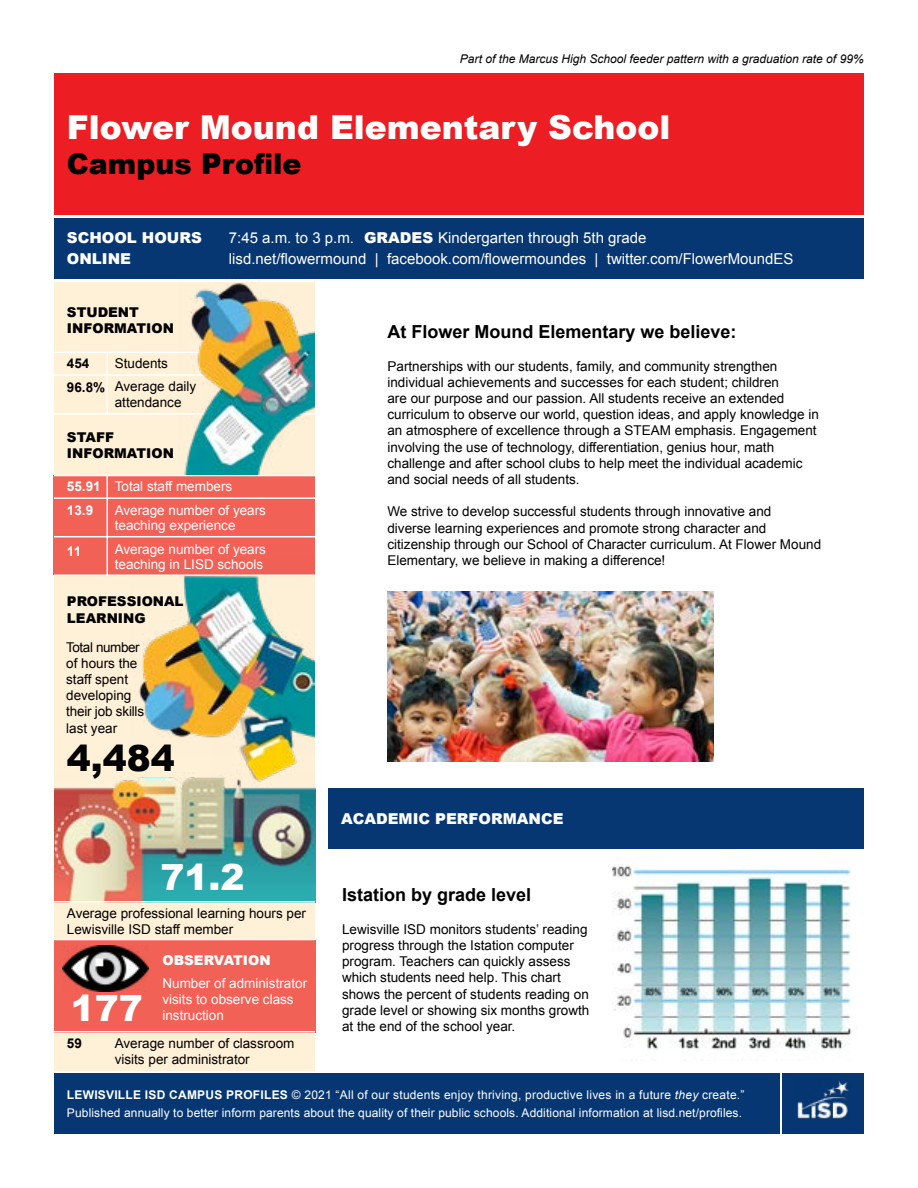
<style>
.page{position:relative;width:918px;height:1188px;background:#fff}
.page>*{position:absolute;margin:0;border:0;box-sizing:border-box;transform-origin:0 0}
.t1{font:900 36px "Arial";color:#fff}
.t2{font:900 36px "Arial";color:#000}
.t3{font:900 33px "Arial";color:#fff}
.t4{font:900 28.5px "Arial";color:#000}
.t5{font:700 18px "Arial";color:#000}
.t6{font:15px "Arial";color:#fff}
.t7{font:900 15px "Arial";color:#fff}
.t8{font:13.5px/16.2px "Arial";color:#000}
.t9{font:13.5px/16.2px "Arial";color:#fff}
.t10{font:900 13.5px/16.2px "Arial";color:#000}
.t11{font:900 13.5px "Arial";color:#fff}
.t12{font:700 13.5px/24px "Arial";color:#000}
.t13{font:700 13.5px "Arial";color:#fff}
.t14{font:12px/18px "Arial";letter-spacing:.01em;color:#fff}
.t15{font:italic 12px "Arial";color:#000}
.s1{font-weight:900}
.s2{font-weight:700}
.s3{font-style:italic}
</style>
<div class="page">
<div style="left:54px;top:282px;width:261px;height:788px;background:#fff0d8"></div>
<div style="left:54px;top:476px;width:261px;height:99px;background:#f16156"></div>
<div style="left:54px;top:218px;width:810px;height:61px;background:#073772"></div>
<div style="left:328px;top:788px;width:536px;height:61px;background:#073772"></div>
<div style="left:54px;top:73px;width:810px;height:142px;background:#ed1d24"></div>
<div style="left:783px;top:1074px;width:81px;height:60px;background:#073772"></div>
<img style="left:797px;top:1081px;width:52px;height:38px">
<div style="left:54px;top:1074px;width:726px;height:60px;background:#073772"></div>
<div style="left:54px;top:940px;width:261px;height:92px;background:#f16156"></div>
<img style="left:63px;top:946px;width:85px;height:45px">
<img style="left:54px;top:777px;width:261px;height:124px">
<hr style="left:54px;top:901px;width:261px;height:2px;background:#fff">
<hr style="left:54px;top:939px;width:261px;height:1px;background:#fff">
<hr style="left:54px;top:1031px;width:261px;height:1px;background:#fff">
<hr style="left:54px;top:574px;width:261px;height:2px;background:#fff">
<hr style="left:54px;top:413px;width:261px;height:2px;background:#fff">
<hr style="left:54px;top:352px;width:261px;height:1px;background:#fff">
<hr style="left:54px;top:374px;width:261px;height:2px;background:#fff">
<hr style="left:106px;top:352px;width:2px;height:63px;background:#fff">
<hr style="left:54px;top:475px;width:261px;height:1px;background:#fff">
<hr style="left:54px;top:497px;width:261px;height:2px;background:#fff">
<hr style="left:54px;top:536px;width:261px;height:1px;background:#fff">
<hr style="left:106px;top:476px;width:2px;height:99px;background:#fff">
<img style="left:612px;top:865px;width:240px;height:196px">
<img style="left:179px;top:283px;width:136px;height:192px">
<img style="left:131px;top:574px;width:184px;height:164px">
<img style="left:213px;top:704px;width:103px;height:86px">
<img style="left:387px;top:592px;width:327px;height:169px">
<p class="t15" style="left:460px;top:51px;width:405px">Part of the Marcus High School feeder pattern with a graduation rate of 99%</p>
<h2 class="t3" style="left:67px;top:104px;width:605px">Flower Mound Elementary School</h2>
<h3 class="t4" style="left:67px;top:143px;width:236px">Campus Profile</h3>
<p class="t7" style="left:67px;top:226px;width:136px">SCHOOL HOURS</p>
<p class="t6" style="left:229px;top:228px;width:419px">7:45 a.m. to 3 p.m. <span class="s1">GRADES</span> Kindergarten through 5th grade</p>
<p class="t7" style="left:67px;top:248px;width:66px">ONLINE</p>
<p class="t6" style="left:229px;top:249px;width:566px">lisd.net/flowermound | facebook.com/flowermoundes | twitter.com/FlowerMoundES</p>
<p class="t10" style="left:67px;top:304px;width:109px">STUDENT<br>INFORMATION</p>
<p class="t8" style="left:115px;top:352px;width:83px;line-height:22.6px">Students<br>Average daily</p>
<p class="t8" style="left:115px;top:394px;width:68px">attendance</p>
<p class="t12" style="left:67px;top:352px;width:40px">454<br>96.8%</p>
<p class="t10" style="left:67px;top:429px;width:109px">STAFF<br>INFORMATION</p>
<p class="t9" style="left:67px;top:475px;width:167px;line-height:24px"><span class="s2">55.91</span> Total staff members<br><span class="s2">13.9</span></p>
<p class="t13" style="left:67px;top:542px;width:16px">11</p>
<p class="t9" style="left:115px;top:503px;width:153px;line-height:15px">Average number of years teaching experience</p>
<p class="t9" style="left:115px;top:542px;width:153px;line-height:15px">Average number of years teaching in LISD schools</p>
<p class="t10" style="left:67px;top:593px;width:118px">PROFESSIONAL<br>LEARNING</p>
<p class="t8" style="left:66px;top:639px;width:79px">Total number of hours the staff spent developing their job skills last year</p>
<h1 class="t2" style="left:67px;top:732px;width:110px">4,484</h1>
<h1 class="t1" style="left:160px;top:851px;width:86px">71.2</h1>
<p class="t8" style="left:67px;top:905px;width:241px">Average professional learning hours per<br>Lewisville ISD staff member</p>
<h1 class="t1" style="left:71px;top:982px;width:74px">177</h1>
<p class="t11" style="left:162px;top:950px;width:110px">OBSERVATION</p>
<p class="t9" style="left:162px;top:975px;width:146px">Number of administrator visits to observe class instruction</p>
<p class="t12" style="left:67px;top:1032px;width:17px">59</p>
<p class="t8" style="left:115px;top:1035px;width:181px">Average number of classroom visits per administrator</p>
<h3 class="t5" style="left:387px;top:320px;width:351px">At Flower Mound Elementary we believe:</h3>
<p class="t8" style="left:387px;top:358px;width:433px">Partnerships with our students, family, and community strengthen individual achievements and successes for each student; children<br>are our purpose and our passion. All students receive an extended curriculum to observe our world, question ideas, and apply knowledge in an atmosphere of excellence through a STEAM emphasis. Engagement involving the use of technology, differentiation, genius hour, math challenge and after school clubs to help meet the individual academic and social needs of all students.</p>
<p class="t8" style="left:387px;top:504px;width:435px">We strive to develop successful students through innovative and<br>diverse learning experiences and promote strong character and citizenship through our School of Character curriculum. At Flower Mound Elementary, we believe in making a difference!</p>
<p class="t7" style="left:341px;top:808px;width:224px">ACADEMIC PERFORMANCE</p>
<h3 class="t5" style="left:342px;top:883px;width:191px">Istation by grade level</h3>
<p class="t8" style="left:342px;top:921px;width:249px">Lewisville ISD monitors students’ reading progress through the Istation computer program. Teachers can quickly assess which students need help. This chart shows the percent of students reading on grade level or showing six months growth at the end of the school year.</p>
<p class="t14" style="left:67px;top:1086px;width:679px"><span class="s2">LEWISVILLE ISD CAMPUS PROFILES</span> © 2021 “All of our students enjoy thriving, productive lives in a future <span class="s3">they</span> create.”<br>Published annually to better inform parents about the quality of their public schools. Additional information at lisd.net/profiles.</p>
</div>
